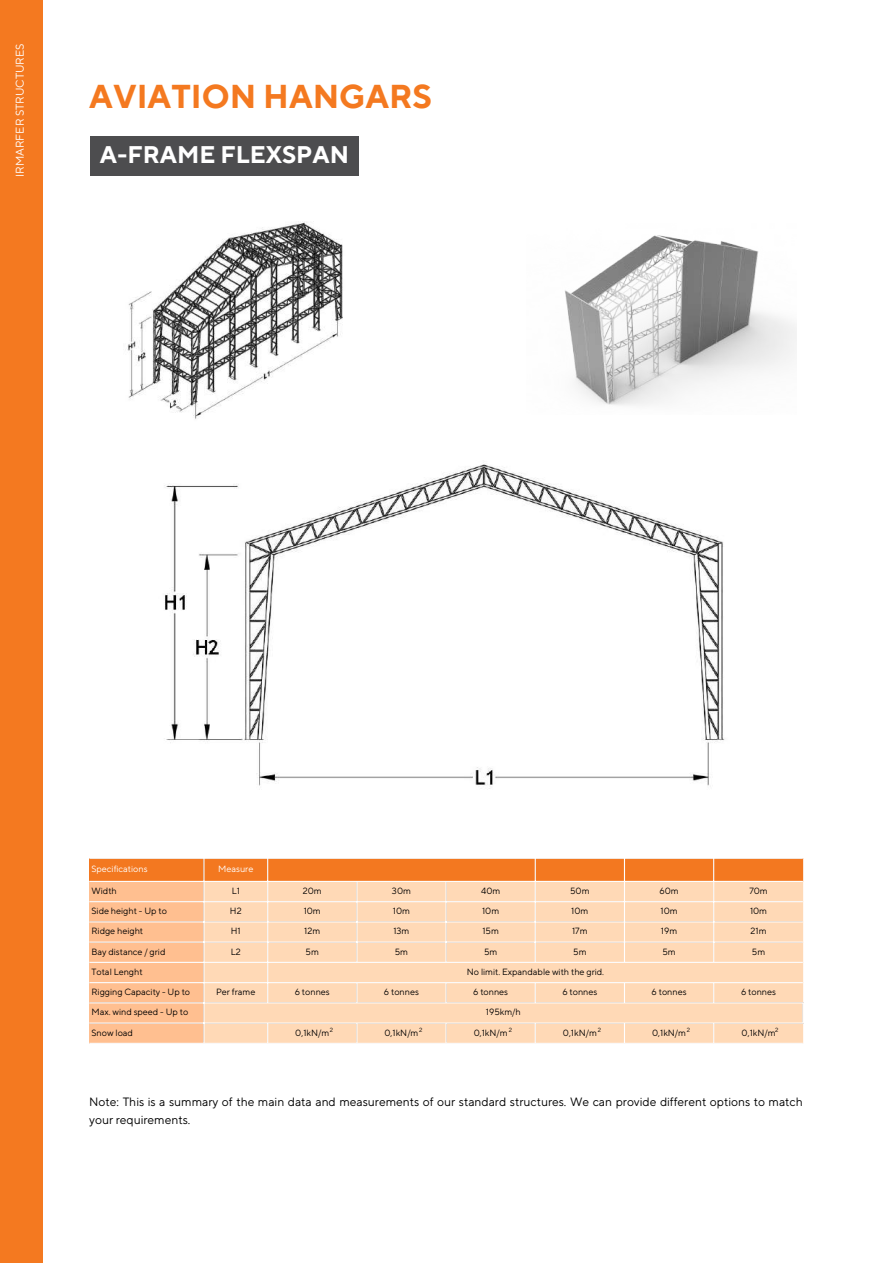
<style>
.page{position:relative;width:893px;height:1264px;background:#fff}
.page>*{position:absolute;margin:0;border:0;box-sizing:border-box;transform-origin:0 0}
.t1{font:700 33px "TT Norms Pro";color:#f47920}
.t2{font:700 24px "TT Norms Pro";color:#fff}
.t3{font:12px/18px "TT Norms Pro";color:#000}
.t4{font:11.25px "TT Norms Pro";color:#fff}
.t5{font:9px "TT Norms Pro";color:#000}
.t6{font:9px "TT Norms Pro";color:#fff}
.t7{font:6px "TT Norms Pro";color:#000}
</style>
<div class="page">
<img style="left:127px;top:222px;width:216px;height:197px">
<img style="left:164px;top:464px;width:561px;height:325px">
<img style="left:565px;top:235px;width:231px;height:170px">
<div style="left:0;top:0;width:42px;height:1262px;background:#f47920"></div>
<div style="left:90px;top:136px;width:269px;height:40px;background:#4d4d4f"></div>
<svg style="left:89px;top:858px;width:714px;height:185px;background:#fdcaa1"></svg>
<hr style="left:89px;top:880px;width:713px;height:2px;background:#fff">
<hr style="left:89px;top:901px;width:713px;height:1px;background:#fff">
<hr style="left:89px;top:921px;width:713px;height:1px;background:#fff">
<hr style="left:89px;top:941px;width:713px;height:1px;background:#fff">
<hr style="left:89px;top:961px;width:713px;height:1px;background:#fff">
<hr style="left:89px;top:982px;width:713px;height:1px;background:#fff">
<hr style="left:89px;top:1002px;width:714px;height:1px;background:#fff">
<hr style="left:89px;top:1022px;width:714px;height:1px;background:#fff">
<hr style="left:89px;top:1042px;width:713px;height:1px;background:#fff">
<p class="t4" style="left:13px;top:177px;width:135px;rotate:-90deg">IRMARFER STRUCTURES</p>
<h1 class="t1" style="left:89px;top:76px;width:344px">AVIATION HANGARS</h1>
<h2 class="t2" style="left:100px;top:140px;width:250px">A-FRAME FLEXSPAN</h2>
<p class="t6" style="left:91px;top:863px;width:57px">Specifications</p>
<p class="t6" style="left:218px;top:863px;width:37px">Measure</p>
<p class="t5" style="left:91px;top:885px;width:27px">Width</p>
<p class="t5" style="left:232px;top:885px;width:10px">L1</p>
<p class="t5" style="left:303px;top:885px;width:20px">20m</p>
<p class="t5" style="left:392px;top:885px;width:20px">30m</p>
<p class="t5" style="left:481px;top:885px;width:21px">40m</p>
<p class="t5" style="left:570px;top:885px;width:21px">50m</p>
<p class="t5" style="left:659px;top:885px;width:21px">60m</p>
<p class="t5" style="left:749px;top:885px;width:20px">70m</p>
<p class="t5" style="left:91px;top:905px;width:77px">Side height - Up to</p>
<p class="t5" style="left:230px;top:905px;width:13px">H2</p>
<p class="t5" style="left:304px;top:905px;width:19px">10m</p>
<p class="t5" style="left:393px;top:905px;width:19px">10m</p>
<p class="t5" style="left:482px;top:905px;width:19px">10m</p>
<p class="t5" style="left:571px;top:905px;width:19px">10m</p>
<p class="t5" style="left:660px;top:905px;width:19px">10m</p>
<p class="t5" style="left:750px;top:905px;width:19px">10m</p>
<p class="t5" style="left:91px;top:925px;width:53px">Ridge height</p>
<p class="t5" style="left:231px;top:925px;width:11px">H1</p>
<p class="t5" style="left:304px;top:925px;width:17px">12m</p>
<p class="t5" style="left:393px;top:925px;width:18px">13m</p>
<p class="t5" style="left:482px;top:925px;width:18px">15m</p>
<p class="t5" style="left:572px;top:925px;width:17px">17m</p>
<p class="t5" style="left:661px;top:925px;width:18px">19m</p>
<p class="t5" style="left:750px;top:925px;width:17px">21m</p>
<p class="t5" style="left:91px;top:946px;width:75px">Bay distance / grid</p>
<p class="t5" style="left:231px;top:946px;width:11px">L2</p>
<p class="t5" style="left:305px;top:946px;width:15px">5m</p>
<p class="t5" style="left:395px;top:946px;width:15px">5m</p>
<p class="t5" style="left:484px;top:946px;width:15px">5m</p>
<p class="t5" style="left:573px;top:946px;width:15px">5m</p>
<p class="t5" style="left:662px;top:946px;width:15px">5m</p>
<p class="t5" style="left:751px;top:946px;width:15px">5m</p>
<p class="t5" style="left:91px;top:966px;width:53px">Total Lenght</p>
<p class="t5" style="left:467px;top:966px;width:139px">No limit. Expandable with the grid.</p>
<p class="t5" style="left:91px;top:986px;width:100px">Rigging Capacity - Up to</p>
<p class="t5" style="left:216px;top:986px;width:41px">Per frame</p>
<p class="t5" style="left:295px;top:986px;width:36px">6 tonnes</p>
<p class="t5" style="left:384px;top:986px;width:36px">6 tonnes</p>
<p class="t5" style="left:473px;top:986px;width:36px">6 tonnes</p>
<p class="t5" style="left:562px;top:986px;width:36px">6 tonnes</p>
<p class="t5" style="left:651px;top:986px;width:36px">6 tonnes</p>
<p class="t5" style="left:741px;top:986px;width:36px">6 tonnes</p>
<p class="t5" style="left:91px;top:1006px;width:98px">Max. wind speed - Up to</p>
<p class="t5" style="left:486px;top:1006px;width:36px">195km/h</p>
<p class="t5" style="left:91px;top:1027px;width:43px">Snow load</p>
<p class="t5" style="left:295px;top:1027px;width:39px">0,1kN/m<sup>2</sup></p>
<p class="t5" style="left:384px;top:1027px;width:40px">0,1kN/m<sup>2</sup></p>
<p class="t5" style="left:473px;top:1027px;width:40px">0,1kN/m <sup>2</sup></p>
<p class="t5" style="left:563px;top:1027px;width:35px">0,1kN/m</p>
<p class="t5" style="left:652px;top:1027px;width:35px">0,1kN/m</p>
<p class="t5" style="left:741px;top:1027px;width:35px">0,1kN/m</p>
<p class="t7" style="left:597px;top:1026px;width:5px">2</p>
<p class="t7" style="left:686px;top:1026px;width:5px">2</p>
<p class="t7" style="left:775px;top:1026px;width:5px">2</p>
<h3 class="t3" style="left:89px;top:1093px;width:715px">Note: This is a summary of the main data and measurements of our standard structures. We can provide different options to match your requirements.</h3>
</div>
